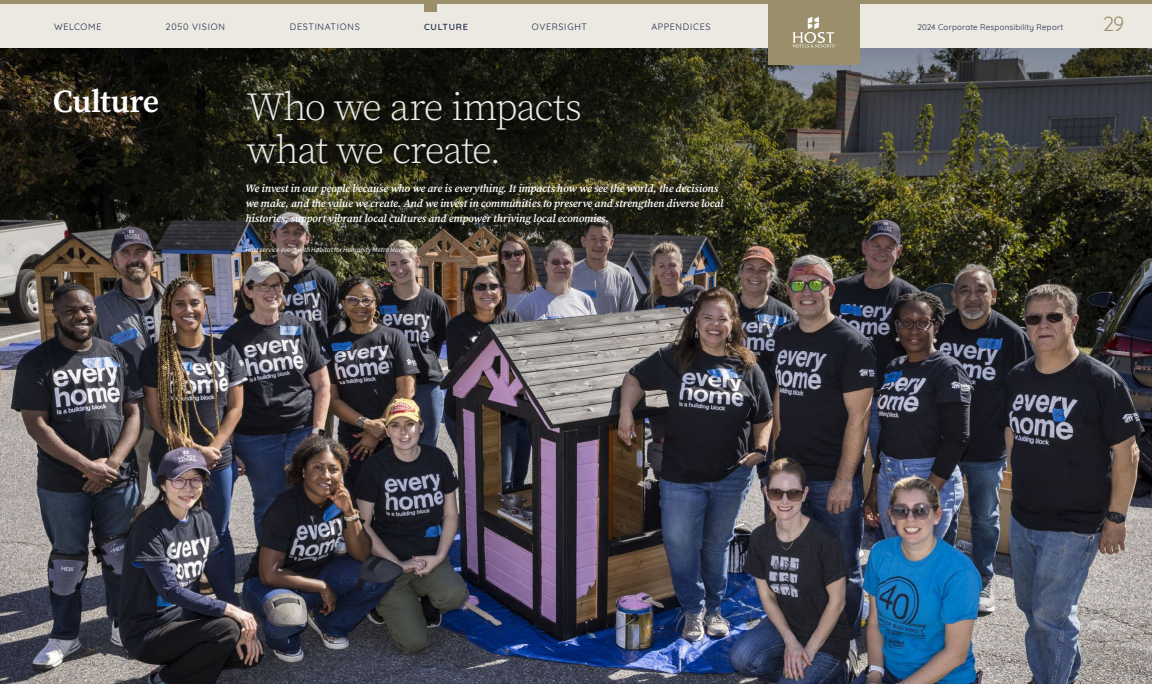
<style>
.page{position:relative;width:1152px;height:684px;background:#fff}
.page>*{position:absolute;margin:0;border:0;box-sizing:border-box;transform-origin:0 0}
.t1{font:300 39.3px/43px "Source Serif Pro";letter-spacing:-.04em;color:#ebebeb}
.t2{font:600 32px "Source Serif Pro";letter-spacing:-.015em;color:#fff}
.t3{font:20px "Quicksand";color:#9a8f6a}
.t4{font:italic 600 11px/15px "Source Serif Pro";letter-spacing:-.015em;color:#fff}
.t5{font:9px "Quicksand";letter-spacing:.075em;color:#172645}
.t6{font:500 9px "Quicksand";letter-spacing:.08em;color:#172645}
.t7{font:8px "Quicksand";letter-spacing:.03em;color:#172645}
.t8{font:italic 7px "Source Sans Pro";color:#fff}
</style>
<div class="page">
<img style="left:0;top:47px;width:1152px;height:637px">
<hr style="left:0;top:0;width:1152px;height:4px;background:#9a8f6a">
<div style="left:0;top:4px;width:1152px;height:43px;background:#ebe9e1"></div>
<div style="left:768px;top:0;width:92px;height:64px;background:#9a8f6a"></div>
<svg style="left:793px;top:17px;width:43px;height:30px"></svg>
<div style="left:424px;top:1px;width:13px;height:11px;background:#9a8f6a"></div>
<p class="t5" style="left:54px;top:20px;width:49px">WELCOME</p>
<p class="t5" style="left:166px;top:20px;width:61px">2050 VISION</p>
<p class="t5" style="left:290px;top:20px;width:72px">DESTINATIONS</p>
<p class="t6" style="left:424px;top:20px;width:45px">CULTURE</p>
<p class="t5" style="left:532px;top:20px;width:56px">OVERSIGHT</p>
<p class="t5" style="left:651px;top:20px;width:61px">APPENDICES</p>
<p class="t7" style="left:917px;top:21px;width:147px">2024 Corporate Responsibility Report</p>
<h3 class="t3" style="left:1103px;top:8px;width:23px">29</h3>
<h2 class="t2" style="left:53px;top:80px;width:108px">Culture</h2>
<h1 class="t1" style="left:247px;top:86px;width:337px">Who we are impacts what we create.</h1>
<p class="t4" style="left:246px;top:181px;width:479px">We invest in our people because who we are is everything. It impacts how we see the world, the decisions we make, and the value we create. And we invest in communities to preserve and strengthen diverse local histories, support vibrant local cultures and empower thriving local economies.</p>
<p class="t8" style="left:246px;top:245px;width:174px">Host service event with Habitat for Humanity Metro Maryland</p>
</div>
